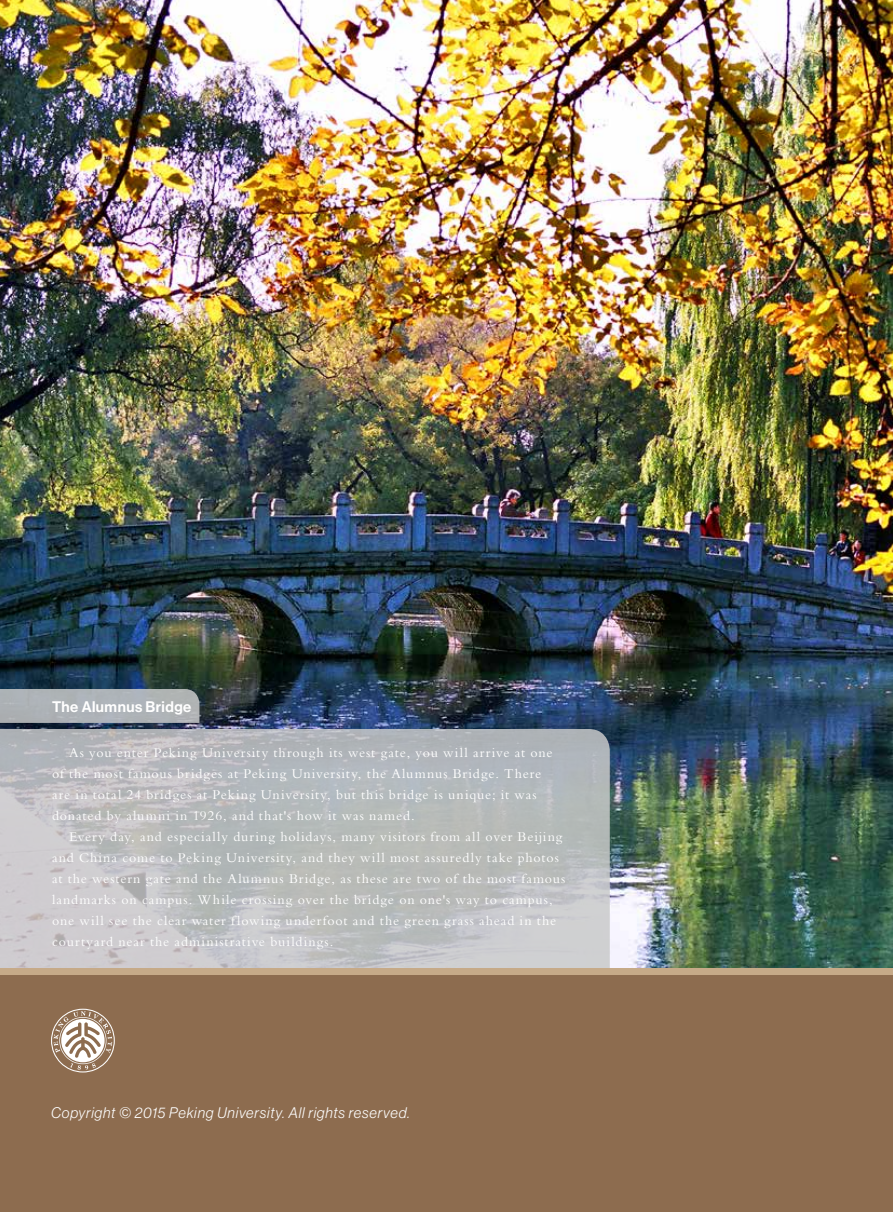
<style>
.page{position:relative;width:893px;height:1212px;background:#fff}
.page>*{position:absolute;margin:0;border:0;box-sizing:border-box;transform-origin:0 0}
.t1{font:italic 300 15px "Haas Grot Disp 46";letter-spacing:.05em;color:#fff}
.t2{font:500 15px "Haas Grot Disp 65";letter-spacing:.035em;color:#fff}
.t3{font:13.95px/21px "Bembo Std";letter-spacing:.065em;color:#fff}
</style>
<div class="page">
<div style="left:0;top:974px;width:893px;height:238px;background:#8d6c4f"></div>
<svg style="left:51px;top:1009px;width:64px;height:63px"></svg>
<img style="left:0;top:0;width:893px;height:968px">
<div style="left:0;top:689px;width:199px;height:34px;background:#aeb3b6"></div>
<svg style="left:0;top:729px;width:610px;height:239px;background:#bcbec0"></svg>
<div style="left:0;top:968px;width:893px;height:6px;background:#c6aa88"></div>
<p class="t2" style="left:52px;top:698px;width:141px">The Alumnus Bridge</p>
<p class="t3" style="left:52px;top:741px;width:502px;text-indent:17px">As you enter Peking University through its west gate, you will arrive at one of the most famous bridges at Peking University, the Alumnus Bridge. There are in total 24 bridges at Peking University, but this bridge is unique; it was donated by alumni in 1926, and that's how it was named.</p>
<p class="t3" style="left:52px;top:825px;width:515px;text-indent:17px">Every day, and especially during holidays, many visitors from all over Beijing and China come to Peking University, and they will most assuredly take photos at the western gate and the Alumnus Bridge, as these are two of the most famous landmarks on campus. While crossing over the bridge on one's way to campus, one will see the clear water flowing underfoot and the green grass ahead in the courtyard near the administrative buildings.</p>
<p class="t1" style="left:51px;top:1104px;width:360px">Copyright © 2015 Peking University. All rights reserved.</p>
</div>
